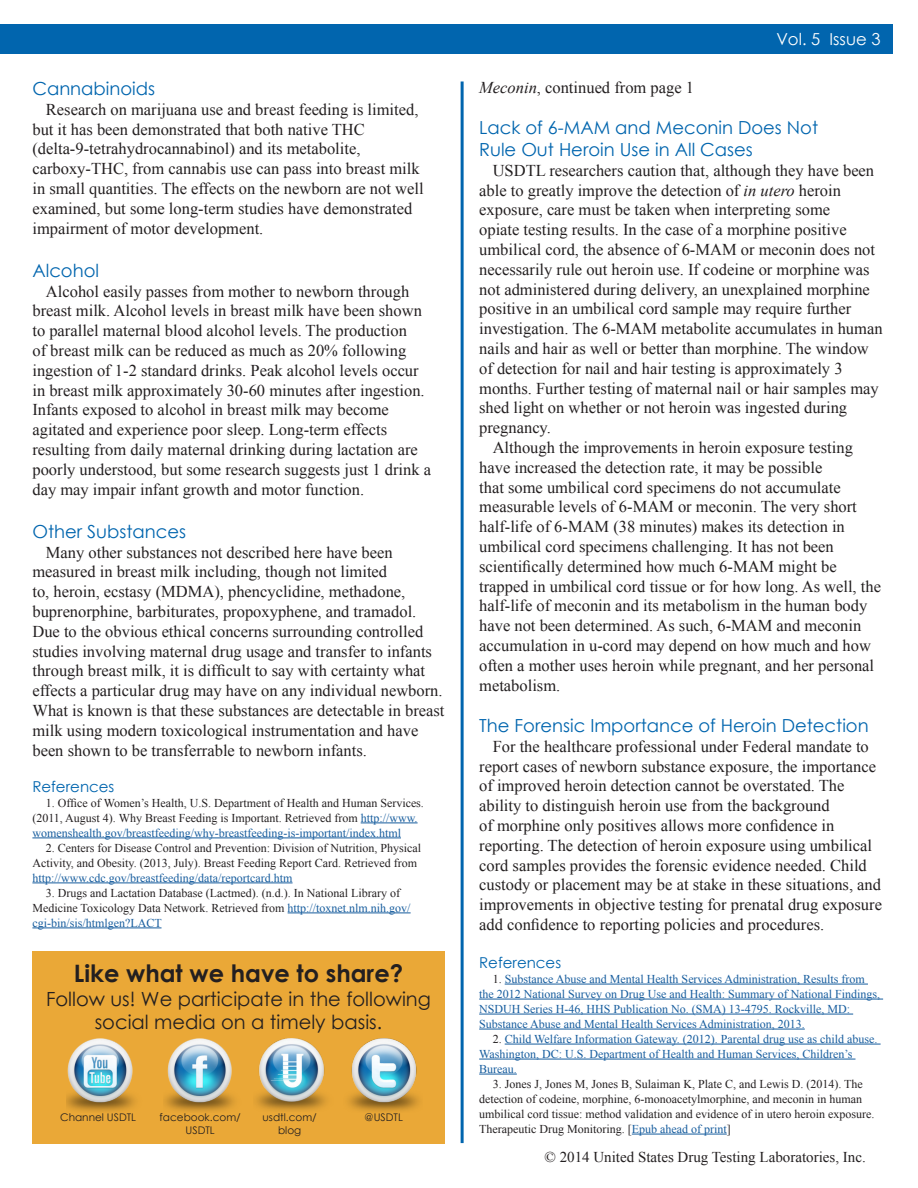
<style>
.page{position:relative;width:918px;height:1188px;background:#fff}
.page>*{position:absolute;margin:0;border:0;box-sizing:border-box;transform-origin:0 0}
.Header_one{font:700 24px "Century Gothic";color:#231f20}
.Header_one-2{font:19.5px/23.4px "Century Gothic";color:#231f20;text-align:center}
.Header_Two{font:18px "Century Gothic";color:#0165ae}
.Body_Text{font:16.5px/19.8px "Times New Roman";color:#231f20}
.t1{font:16.5px "Century Gothic";color:#fff}
.t2{font:15px "Times New Roman";color:#231f20}
.Reference_Header{font:15px "Century Gothic";color:#0165ae}
.Citations{font:12px/15px "Times New Roman";color:#231f20}
.Citations-2{font:12px/15px "Times New Roman";color:#175d9e}
.Header_one-3{font:10.5px/12.6px "Century Gothic";color:#231f20;text-align:center}
.s1{color:#175d9e}
.s2{font-style:italic}
.s3{color:#231f20}
</style>
<div class="page">
<div style="left:0;top:24px;width:893px;height:30px;background:#0165ae"></div>
<div style="left:32px;top:951px;width:413px;height:192px;background:#eaa837"></div>
<img style="left:256px;top:1038px;width:71px;height:73px">
<img style="left:164px;top:1038px;width:71px;height:74px">
<img style="left:348px;top:1038px;width:72px;height:74px">
<img style="left:66px;top:1038px;width:70px;height:74px">
<hr style="left:505px;top:984px;width:363px;height:1px;background:#175d9e">
<hr style="left:479px;top:999px;width:404px;height:1px;background:#175d9e">
<hr style="left:479px;top:1014px;width:374px;height:1px;background:#175d9e">
<hr style="left:479px;top:1029px;width:326px;height:1px;background:#175d9e">
<hr style="left:505px;top:1044px;width:376px;height:1px;background:#175d9e">
<hr style="left:479px;top:1059px;width:376px;height:1px;background:#175d9e">
<hr style="left:479px;top:1074px;width:38px;height:1px;background:#175d9e">
<hr style="left:632px;top:1134px;width:95px;height:1px;background:#175d9e">
<hr style="left:461px;top:81px;width:3px;height:1062px;background:#0165ae">
<hr style="left:361px;top:823px;width:57px;height:1px;background:#175d9e">
<hr style="left:32px;top:838px;width:369px;height:1px;background:#175d9e">
<hr style="left:32px;top:883px;width:261px;height:1px;background:#175d9e">
<hr style="left:288px;top:913px;width:123px;height:1px;background:#175d9e">
<hr style="left:32px;top:928px;width:130px;height:1px;background:#175d9e">
<p class="Header_Two" style="left:32px;top:76px;width:124px">Cannabinoids</p>
<p class="Body_Text" style="left:46px;top:99px;width:374px">Research on marijuana use and breast feeding is limited,</p>
<p class="Body_Text" style="left:32px;top:119px;width:334px">but it has been demonstrated that both native THC</p>
<p class="Body_Text" style="left:32px;top:139px;width:330px">(delta-9-tetrahydrocannabinol) and its metabolite,</p>
<p class="Body_Text" style="left:32px;top:159px;width:393px">carboxy-THC, from cannabis use can pass into breast milk in small quantities. The effects on the newborn are not well examined, but some long-term studies have demonstrated impairment of motor development.</p>
<p class="Header_Two" style="left:32px;top:258px;width:68px">Alcohol</p>
<p class="Body_Text" style="left:32px;top:281px;width:400px;text-indent:14px">Alcohol easily passes from mother to newborn through breast milk. Alcohol levels in breast milk have been shown to parallel maternal blood alcohol levels. The production<br>of breast milk can be reduced as much as 20% following ingestion of 1-2 standard drinks. Peak alcohol levels occur in breast milk approximately 30-60 minutes after ingestion.<br>Infants exposed to alcohol in breast milk may become agitated and experience poor sleep. Long-term effects resulting from daily maternal drinking during lactation are poorly understood, but some research suggests just 1 drink a day may impair infant growth and motor function.</p>
<p class="Header_Two" style="left:32px;top:519px;width:155px">Other Substances</p>
<p class="Body_Text" style="left:32px;top:542px;width:414px;text-indent:14px">Many other substances not described here have been measured in breast milk including, though not limited<br>to, heroin, ecstasy (MDMA), phencyclidine, methadone, buprenorphine, barbiturates, propoxyphene, and tramadol.<br>Due to the obvious ethical concerns surrounding controlled studies involving maternal drug usage and transfer to infants through breast milk, it is difficult to say with certainty what effects a particular drug may have on any individual newborn.<br>What is known is that these substances are detectable in breast milk using modern toxicological instrumentation and have been shown to be transferrable to newborn infants.</p>
<p class="Reference_Header" style="left:32px;top:776px;width:84px">References</p>
<p class="Citations" style="left:32px;top:795px;width:393px;text-indent:14px">1. Office of Women’s Health, U.S. Department of Health and Human Services. (2011, August 4). Why Breast Feeding is Important. Retrieved from <span class="s1">http://www. womenshealth.gov/breastfeeding/why-breastfeeding-is-important/index.html</span></p>
<p class="Citations" style="left:32px;top:840px;width:390px;text-indent:14px">2. Centers for Disease Control and Prevention: Division of Nutrition, Physical<br>Activity, and Obesity. (2013, July). Breast Feeding Report Card. Retrieved from <span class="s1">http://www.cdc.gov/breastfeeding/data/reportcard.htm</span></p>
<p class="Citations" style="left:32px;top:885px;width:380px;text-indent:14px">3. Drugs and Lactation Database (Lactmed). (n.d.). In National Library of<br>Medicine Toxicology Data Network. Retrieved from <span class="s1">http://toxnet.nlm.nih.gov/ cgi-bin/sis/htmlgen?LACT</span></p>
<p class="Header_one" style="left:74px;top:956px;width:331px">Like what we have to share?</p>
<p class="Header_one-2" style="left:46px;top:987px;width:386px">Follow us! We participate in the following social media on a timely basis.</p>
<p class="Header_one-3" style="left:60px;top:1111px;width:77px">Channel USDTL</p>
<p class="Header_one-3" style="left:160px;top:1111px;width:83px">facebook.com/<br>USDTL</p>
<p class="Header_one-3" style="left:263px;top:1111px;width:56px">usdtl.com/</p>
<p class="Header_one-3" style="left:278px;top:1123px;width:25px">blog</p>
<p class="Header_one-3" style="left:365px;top:1111px;width:40px">@USDTL</p>
<p class="t1" style="left:776px;top:27px;width:106px">Vol. 5 Issue 3</p>
<p class="Body_Text" style="left:479px;top:77px;width:216px"><span class="s2">Meconin</span>, continued from page 1</p>
<p class="Header_Two" style="left:479px;top:115px;width:340px">Lack of 6-MAM and Meconin Does Not</p>
<p class="Header_Two" style="left:479px;top:137px;width:275px">Rule Out Heroin Use in All Cases</p>
<p class="Body_Text" style="left:479px;top:160px;width:405px;text-indent:14px">USDTL researchers caution that, although they have been able to greatly improve the detection of <span class="s2">in utero</span> heroin exposure, care must be taken when interpreting some<br>opiate testing results. In the case of a morphine positive umbilical cord, the absence of 6-MAM or meconin does not necessarily rule out heroin use. If codeine or morphine was not administered during delivery, an unexplained morphine positive in an umbilical cord sample may require further investigation. The 6-MAM metabolite accumulates in human nails and hair as well or better than morphine. The window of detection for nail and hair testing is approximately 3 months. Further testing of maternal nail or hair samples may shed light on whether or not heroin was ingested during pregnancy.</p>
<p class="Body_Text" style="left:479px;top:437px;width:403px;text-indent:14px">Although the improvements in heroin exposure testing have increased the detection rate, it may be possible<br>that some umbilical cord specimens do not accumulate measurable levels of 6-MAM or meconin. The very short half-life of 6-MAM (38 minutes) makes its detection in umbilical cord specimens challenging. It has not been scientifically determined how much 6-MAM might be trapped in umbilical cord tissue or for how long. As well, the half-life of meconin and its metabolism in the human body have not been determined. As such, 6-MAM and meconin accumulation in u-cord may depend on how much and how often a mother uses heroin while pregnant, and her personal metabolism.</p>
<p class="Header_Two" style="left:479px;top:713px;width:391px">The Forensic Importance of Heroin Detection</p>
<p class="Body_Text" style="left:479px;top:736px;width:404px;text-indent:14px">For the healthcare professional under Federal mandate to report cases of newborn substance exposure, the importance of improved heroin detection cannot be overstated. The ability to distinguish heroin use from the background<br>of morphine only positives allows more confidence in reporting. The detection of heroin exposure using umbilical cord samples provides the forensic evidence needed. Child custody or placement may be at stake in these situations, and improvements in objective testing for prenatal drug exposure add confidence to reporting policies and procedures.</p>
<p class="Reference_Header" style="left:479px;top:952px;width:84px">References</p>
<p class="Citations-2" style="left:479px;top:971px;width:402px;text-indent:14px"><span class="s3">1.</span> Substance Abuse and Mental Health Services Administration, Results from the 2012 National Survey on Drug Use and Health: Summary of National Findings, NSDUH Series H-46, HHS Publication No. (SMA) 13-4795. Rockville, MD:<br>Substance Abuse and Mental Health Services Administration, 2013.</p>
<p class="Citations-2" style="left:479px;top:1031px;width:400px;text-indent:14px"><span class="s3">2.</span> Child Welfare Information Gateway. (2012). Parental drug use as child abuse.<br>Washington, DC: U.S. Department of Health and Human Services, Children’s<br>Bureau.</p>
<p class="Citations" style="left:479px;top:1076px;width:397px;text-indent:14px">3. Jones J, Jones M, Jones B, Sulaiman K, Plate C, and Lewis D. (2014). The detection of codeine, morphine, 6-monoacetylmorphine, and meconin in human umbilical cord tissue: method validation and evidence of in utero heroin exposure.<br>Therapeutic Drug Monitoring. [<span class="s1">Epub ahead of print</span>]</p>
<p class="t2" style="left:545px;top:1147px;width:323px">© 2014 United States Drug Testing Laboratories, Inc.</p>
</div>
